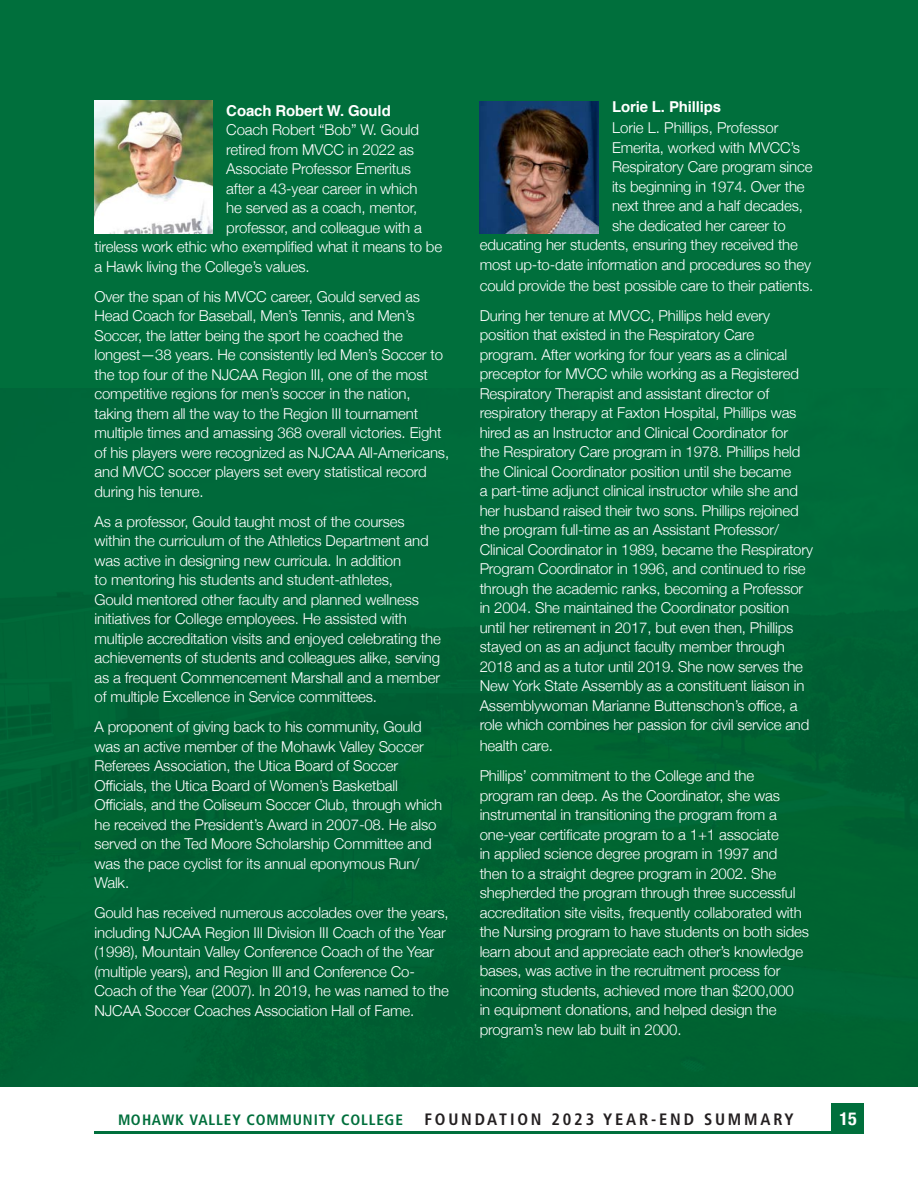
<style>
.page{position:relative;width:918px;height:1188px;background:#fff}
.page>*{position:absolute;margin:0;border:0;box-sizing:border-box;transform-origin:0 0}
.t1{font:700 condensed 18px "Helvetica Neue";color:#fff}
.t2{font:700 condensed 16.5px "Frutiger LT Std";letter-spacing:.17em;color:#231f20}
.t3{font:300 15px/19.5px "Helvetica Neue";letter-spacing:-.01em;color:#fff}
.t4{font:700 15px "Helvetica";letter-spacing:-.01em;color:#fff}
.t5{font:700 condensed 15px "Frutiger LT Std";letter-spacing:.055em;color:#006f3c}
</style>
<div class="page">
<div style="left:832px;top:1104px;width:32px;height:30px;background:#006f3c"></div>
<hr style="left:95px;top:1132px;width:737px;height:2px;background:#006f3c">
<div style="left:0;top:0;width:918px;height:1087px;background:#006f3c"></div>
<img style="left:94px;top:101px;width:119px;height:132px">
<img style="left:480px;top:101px;width:118px;height:133px">
<p class="t4" style="left:226px;top:98px;width:166px">Coach Robert W. Gould</p>
<p class="t3" style="left:226px;top:119px;width:194px">Coach Robert “Bob” W. Gould</p>
<p class="t3" style="left:226px;top:139px;width:189px">retired from MVCC in 2022 as</p>
<p class="t3" style="left:226px;top:158px;width:186px">Associate Professor Emeritus</p>
<p class="t3" style="left:226px;top:178px;width:193px">after a 43-year career in which</p>
<p class="t3" style="left:226px;top:197px;width:192px">he served as a coach, mentor,</p>
<p class="t3" style="left:226px;top:217px;width:197px">professor, and colleague with a</p>
<p class="t3" style="left:94px;top:236px;width:349px">tireless work ethic who exemplified what it means to be</p>
<p class="t3" style="left:94px;top:256px;width:217px">a Hawk living the College’s values.</p>
<p class="t3" style="left:94px;top:286px;width:356px">Over the span of his MVCC career, Gould served as Head Coach for Baseball, Men’s Tennis, and Men’s Soccer, the latter being the sport he coached the longest—38 years. He consistently led Men’s Soccer to the top four of the NJCAA Region III, one of the most competitive regions for men’s soccer in the nation, taking them all the way to the Region III tournament multiple times and amassing 368 overall victories. Eight of his players were recognized as NJCAA All-Americans, and MVCC soccer players set every statistical record during his tenure.</p>
<p class="t3" style="left:94px;top:511px;width:348px">As a professor, Gould taught most of the courses within the curriculum of the Athletics Department and was active in designing new curricula. In addition<br>to mentoring his students and student-athletes,<br>Gould mentored other faculty and planned wellness initiatives for College employees. He assisted with multiple accreditation visits and enjoyed celebrating the achievements of students and colleagues alike, serving as a frequent Commencement Marshall and a member of multiple Excellence in Service committees.</p>
<p class="t3" style="left:94px;top:716px;width:349px">A proponent of giving back to his community, Gould was an active member of the Mohawk Valley Soccer Referees Association, the Utica Board of Soccer Officials, the Utica Board of Women’s Basketball Officials, and the Coliseum Soccer Club, through which he received the President’s Award in 2007-08. He also served on the Ted Moore Scholarship Committee and was the pace cyclist for its annual eponymous Run/ Walk.</p>
<p class="t3" style="left:94px;top:902px;width:356px">Gould has received numerous accolades over the years, including NJCAA Region III Division III Coach of the Year (1998), Mountain Valley Conference Coach of the Year (multiple years), and Region III and Conference Co-Coach of the Year (2007). In 2019, he was named to the NJCAA Soccer Coaches Association Hall of Fame.</p>
<p class="t4" style="left:612px;top:95px;width:111px">Lorie L. Phillips</p>
<p class="t3" style="left:612px;top:117px;width:168px">Lorie L. Phillips, Professor</p>
<p class="t3" style="left:612px;top:137px;width:190px">Emerita, worked with MVCC’s</p>
<p class="t3" style="left:612px;top:156px;width:202px">Respiratory Care program since</p>
<p class="t3" style="left:612px;top:176px;width:194px">its beginning in 1974. Over the</p>
<p class="t3" style="left:612px;top:195px;width:192px">next three and a half decades,</p>
<p class="t3" style="left:612px;top:215px;width:175px">she dedicated her career to</p>
<p class="t3" style="left:480px;top:234px;width:320px">educating her students, ensuring they received the</p>
<p class="t3" style="left:480px;top:254px;width:333px">most up-to-date information and procedures so they</p>
<p class="t3" style="left:480px;top:275px;width:335px">could provide the best possible care to their patients.</p>
<p class="t3" style="left:480px;top:305px;width:335px">During her tenure at MVCC, Phillips held every position that existed in the Respiratory Care program. After working for four years as a clinical preceptor for MVCC while working as a Registered Respiratory Therapist and assistant director of respiratory therapy at Faxton Hospital, Phillips was hired as an Instructor and Clinical Coordinator for<br>the Respiratory Care program in 1978. Phillips held the Clinical Coordinator position until she became<br>a part-time adjunct clinical instructor while she and her husband raised their two sons. Phillips rejoined the program full-time as an Assistant Professor/ Clinical Coordinator in 1989, became the Respiratory Program Coordinator in 1996, and continued to rise through the academic ranks, becoming a Professor in 2004. She maintained the Coordinator position until her retirement in 2017, but even then, Phillips stayed on as an adjunct faculty member through 2018 and as a tutor until 2019. She now serves the New York State Assembly as a constituent liaison in Assemblywoman Marianne Buttenschon’s office, a role which combines her passion for civil service and</p>
<p class="t3" style="left:480px;top:735px;width:75px">health care.</p>
<p class="t3" style="left:480px;top:765px;width:331px">Phillips’ commitment to the College and the program ran deep. As the Coordinator, she was instrumental in transitioning the program from a one-year certificate program to a 1+1 associate<br>in applied science degree program in 1997 and<br>then to a straight degree program in 2002. She shepherded the program through three successful accreditation site visits, frequently collaborated with the Nursing program to have students on both sides learn about and appreciate each other’s knowledge bases, was active in the recruitment process for incoming students, achieved more than $200,000<br>in equipment donations, and helped design the program’s new lab built in 2000.</p>
<p class="t5" style="left:118px;top:1111px;width:287px">MOHA WK V ALLEY COM MUNITY CO LLEGE</p>
<p class="t2" style="left:424px;top:1110px;width:371px">FOUNDATION 2023 YEAR-END SUMMARY</p>
<p class="t1" style="left:840px;top:1104px;width:19px">15</p>
</div>
